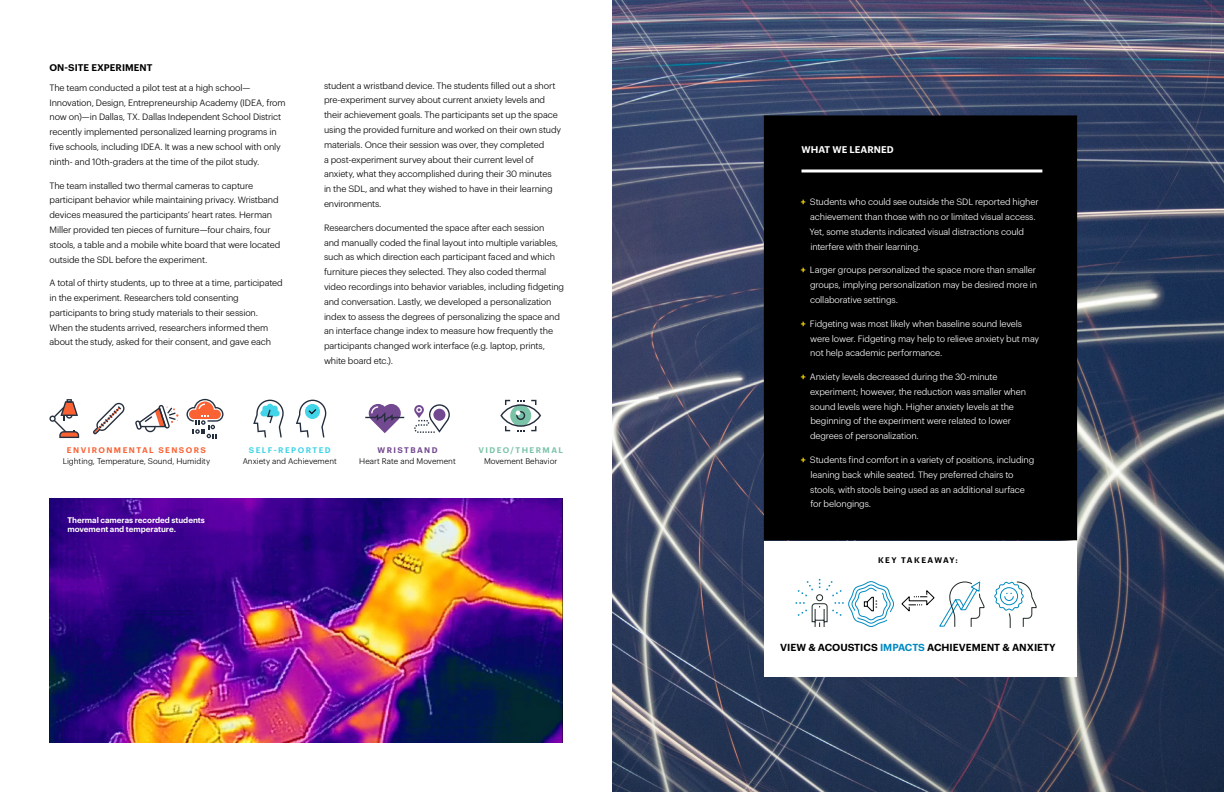
<style>
.page{position:relative;width:1224px;height:792px;background:#fff}
.page>*{position:absolute;margin:0;border:0;box-sizing:border-box;transform-origin:0 0}
.t1{font:600 10px "HKS Sans";color:#000}
.t2{font:600 9.5px "HKS Sans";letter-spacing:.005em;color:#000}
.t3{font:600 9.5px "HKS Sans";letter-spacing:.005em;color:#fff}
.t4{font:300 9px/14.8px "HKS Sans";letter-spacing:-.015em;color:#000}
.t5{font:300 9px/14.8px "HKS Sans";letter-spacing:-.015em;color:#fff}
.t6{font:300 8px "HKS Sans";color:#000}
.t7{font:600 8px/9.6px "HKS Sans";letter-spacing:-.005em;color:#fff}
.t8{font:600 8px "HKS Sans";letter-spacing:.18em;color:#fa6133}
.t9{font:600 8px "HKS Sans";letter-spacing:.18em;color:#42d4e8}
.t10{font:600 8px "HKS Sans";letter-spacing:.18em;color:#7ac3a8}
.t11{font:600 8px "HKS Sans";letter-spacing:.18em;color:#000}
.t12{font:600 8px "HKS Sans";letter-spacing:.18em;color:#724890}
.s1{font-weight:600;color:#ffe600}
.s2{color:#018ac1}
</style>
<div class="page">
<img style="left:612px;top:0;width:612px;height:792px">
<div style="left:764px;top:541px;width:313px;height:136px;background:#fff"></div>
<img style="left:50px;top:498px;width:512px;height:244px">
<svg style="left:93px;top:403px;width:31px;height:31px"></svg>
<svg style="left:49px;top:399px;width:30px;height:39px"></svg>
<svg style="left:135px;top:405px;width:44px;height:27px"></svg>
<svg style="left:186px;top:399px;width:37px;height:39px"></svg>
<svg style="left:365px;top:404px;width:39px;height:29px"></svg>
<svg style="left:414px;top:404px;width:36px;height:29px"></svg>
<svg style="left:253px;top:400px;width:31px;height:38px"></svg>
<svg style="left:296px;top:400px;width:30px;height:38px"></svg>
<svg style="left:500px;top:400px;width:41px;height:31px"></svg>
<div style="left:764px;top:116px;width:313px;height:424px;background:#000"></div>
<div style="left:764px;top:115px;width:313px;height:425px;border:1px solid #000"></div>
<hr style="left:801px;top:169px;width:241px;height:3px;background:#fff">
<svg style="left:994px;top:581px;width:43px;height:47px"></svg>
<svg style="left:796px;top:579px;width:98px;height:48px"></svg>
<svg style="left:901px;top:581px;width:84px;height:46px"></svg>
<p class="t2" style="left:50px;top:61px;width:104px">ON-SITE EXPERIMENT</p>
<p class="t4" style="left:50px;top:79px;width:238px">The team conducted a pilot test at a high school— Innovation, Design, Entrepreneurship Academy (IDEA, from now on)—in Dallas, TX. Dallas Independent School District recently implemented personalized learning programs in five schools, including IDEA. It was a new school with only ninth- and 10th-graders at the time of the pilot study.</p>
<p class="t4" style="left:50px;top:177px;width:232px">The team installed two thermal cameras to capture participant behavior while maintaining privacy. Wristband devices measured the participants’ heart rates. Herman Miller provided ten pieces of furniture—four chairs, four stools, a table and a mobile white board that were located outside the SDL before the experiment.</p>
<p class="t4" style="left:50px;top:275px;width:235px">A total of thirty students, up to three at a time, participated in the experiment. Researchers told consenting participants to bring study materials to their session.<br>When the students arrived, researchers informed them about the study, asked for their consent, and gave each</p>
<p class="t4" style="left:324px;top:77px;width:239px">student a wristband device. The students filled out a short pre-experiment survey about current anxiety levels and their achievement goals. The participants set up the space using the provided furniture and worked on their own study materials. Once their session was over, they completed<br>a post-experiment survey about their current level of anxiety, what they accomplished during their 30 minutes<br>in the SDL, and what they wished to have in their learning environments.</p>
<p class="t4" style="left:324px;top:219px;width:242px">Researchers documented the space after each session<br>and manually coded the final layout into multiple variables, such as which direction each participant faced and which furniture pieces they selected. They also coded thermal video recordings into behavior variables, including fidgeting and conversation. Lastly, we developed a personalization index to assess the degrees of personalizing the space and an interface change index to measure how frequently the participants changed work interface (e.g. laptop, prints, white board etc.).</p>
<p class="t8" style="left:67px;top:444px;width:140px">ENVIRONMENTAL SENSORS</p>
<p class="t9" style="left:249px;top:444px;width:83px">SELF-REPORTED</p>
<p class="t12" style="left:377px;top:444px;width:62px">WRISTBAND</p>
<p class="t10" style="left:478px;top:444px;width:86px">VIDEO/THERMAL</p>
<p class="t6" style="left:63px;top:456px;width:149px">Lighting, Temperature, Sound, Humidity</p>
<p class="t6" style="left:243px;top:456px;width:96px">Anxiety and Achievement</p>
<p class="t6" style="left:359px;top:456px;width:98px">Heart Rate and Movement</p>
<p class="t6" style="left:484px;top:456px;width:75px">Movement Behavior</p>
<p class="t7" style="left:68px;top:514px;width:139px">Thermal cameras recorded students movement and temperature.</p>
<p class="t3" style="left:802px;top:142px;width:94px">WHAT WE LEARNED</p>
<p class="t5" style="left:810px;top:194px;width:231px;text-indent:-9px"><span class="s1">+</span> Students who could see outside the SDL reported higher achievement than those with no or limited visual access.<br>Yet, some students indicated visual distractions could interfere with their learning.</p>
<p class="t5" style="left:810px;top:262px;width:229px;text-align:justify;text-indent:-9px"><span class="s1">+</span> Larger groups personalized the space more than smaller groups, implying personalization may be desired more in collaborative settings.</p>
<p class="t5" style="left:810px;top:315px;width:231px;text-indent:-9px"><span class="s1">+</span> Fidgeting was most likely when baseline sound levels were lower. Fidgeting may help to relieve anxiety but may not help academic performance.</p>
<p class="t5" style="left:810px;top:369px;width:218px;text-indent:-9px"><span class="s1">+</span> Anxiety levels decreased during the 30-minute experiment; however, the reduction was smaller when sound levels were high. Higher anxiety levels at the beginning of the experiment were related to lower degrees of personalization.</p>
<p class="t5" style="left:810px;top:452px;width:226px;text-indent:-9px"><span class="s1">+</span> Students find comfort in a variety of positions, including leaning back while seated. They preferred chairs to stools, with stools being used as an additional surface for belongings.</p>
<p class="t11" style="left:878px;top:554px;width:81px">KEY TAKEAWAY:</p>
<p class="t1" style="left:780px;top:640px;width:277px">VIEW &amp; ACOUSTICS <span class="s2">IMPACTS</span> ACHIEVEMENT &amp; ANXIETY</p>
</div>
